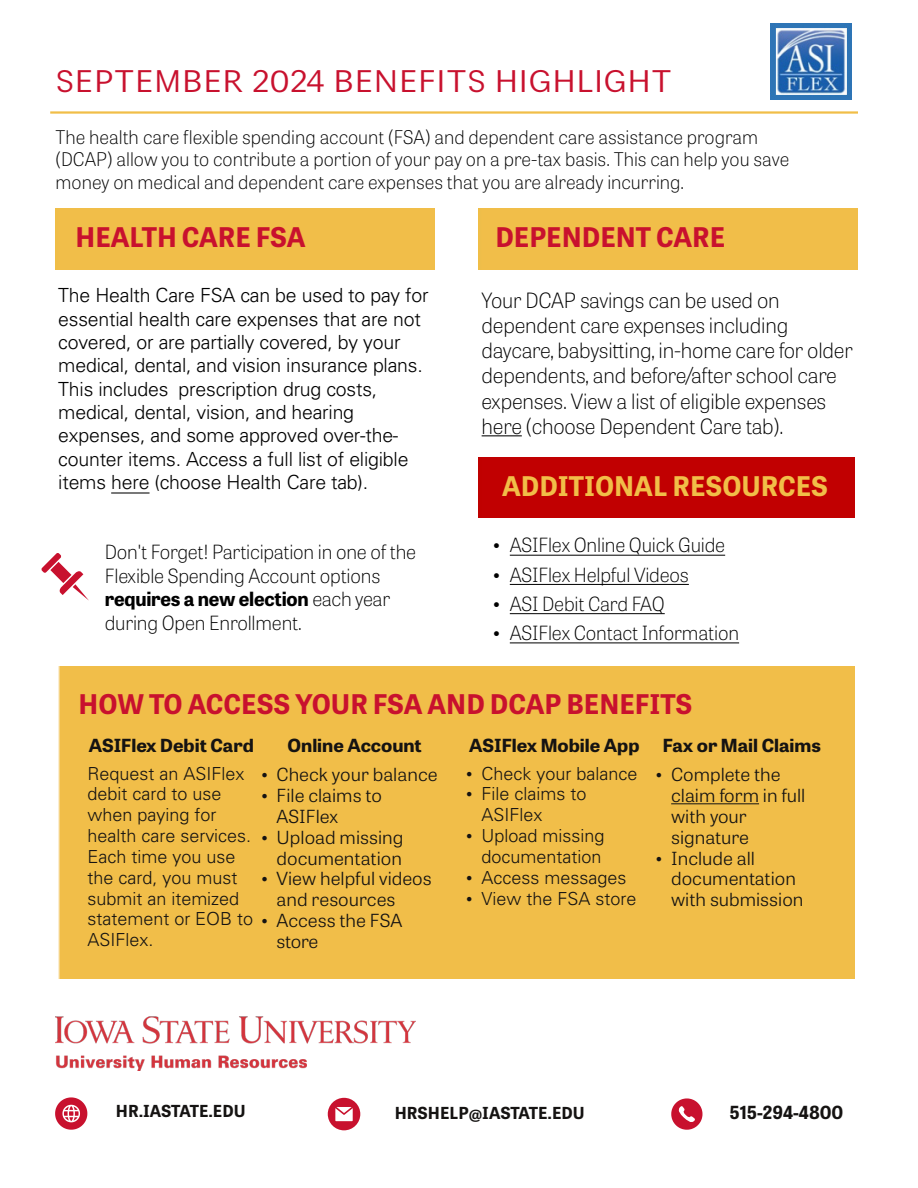
<style>
.page{position:relative;width:918px;height:1188px;background:#fff}
.page>*{position:absolute;margin:0;border:0;box-sizing:border-box;transform-origin:0 0}
.t1{font:300 39px "Narkiss Tam";color:#c8112e}
.t2{font:700 27px "Tablet Gothic";color:#c8112e}
.t3{font:700 27px "Tablet Gothic";color:#f1be48}
.t4{font:100 21px/25.2px "Tablet Gothic";letter-spacing:-.01em;color:#000}
.t5{font:300 19.5px/23.4px "Univers LT Std";letter-spacing:-.01em;color:#000}
.t6{font:100 19.5px/23.4px "Tablet Gothic";letter-spacing:-.01em;color:#000}
.t7{font:100 18.75px/22.5px "Tablet Gothic";color:#000}
.t8{font:300 18px/20.9px "Univers LT Std";color:#151312}
.t9{font:300 18px/20.9px "Tablet Gothic Wide";color:#151312}
.t10{font:700 18px "Tablet Gothic Wide";color:#151312}
.t11{font:700 18px "Tablet Gothic";color:#151312}
.t12{font:700 16.5px "Tablet Gothic";color:#151312}
.s1{font-weight:700}
.s2{font-family:"Times New Roman";font-weight:400}
.s3{font-family:"Tablet Gothic Wide"}
</style>
<div class="page">
<div style="left:58px;top:666px;width:797px;height:313px;background:#f1be49"></div>
<svg style="left:328px;top:1098px;width:32px;height:32px"></svg>
<svg style="left:55px;top:1097px;width:32px;height:33px"></svg>
<div style="left:479px;top:209px;width:379px;height:60px;background:#f1be49"></div>
<svg style="left:671px;top:1098px;width:31px;height:32px"></svg>
<img style="left:55px;top:1016px;width:360px;height:54px">
<hr style="left:50px;top:111px;width:808px;height:3px;background:#f1be48">
<hr style="left:482px;top:435px;width:40px;height:1px;background:#000">
<div style="left:56px;top:209px;width:379px;height:60px;background:#f1be49"></div>
<svg style="left:41px;top:553px;width:48px;height:48px"></svg>
<hr style="left:111px;top:492px;width:39px;height:2px;background:#000">
<div style="left:479px;top:457px;width:376px;height:61px;background:#c10001"></div>
<hr style="left:510px;top:642px;width:229px;height:1px;background:#000">
<hr style="left:510px;top:613px;width:155px;height:1px;background:#000">
<hr style="left:510px;top:584px;width:179px;height:1px;background:#000">
<hr style="left:510px;top:555px;width:215px;height:1px;background:#000">
<img style="left:771px;top:23px;width:80px;height:76px">
<hr style="left:671px;top:803px;width:88px;height:1px;background:#151312">
<h1 class="t1" style="left:56px;top:61px;width:618px">SEPTEMBER 2024 BENEFITS HIGHLIGHT</h1>
<p class="t7" style="left:56px;top:125px;width:735px">The health care flexible spending account (FSA) and dependent care assistance program (DCAP) allow you to contribute a portion of your pay on a pre-tax basis. This can help you save money on medical and dependent care expenses that you are already incurring.</p>
<h2 class="t2" style="left:76px;top:218px;width:232px">HEALTH CARE FSA</h2>
<p class="t5" style="left:58px;top:284px;width:372px">The Health Care FSA can be used to pay for essential health care expenses that are not covered, or are partially covered, by your medical, dental, and vision insurance plans.<br>This includes prescription drug costs, medical, dental, vision, and hearing expenses, and some approved over-the&shy;counter items. Access a full list of eligible items here (choose Health Care tab).</p>
<h2 class="t2" style="left:495px;top:218px;width:231px">DEPENDENT CARE</h2>
<p class="t4" style="left:482px;top:287px;width:373px">Your DCAP savings can be used on dependent care expenses including daycare, babysitting, in-home care for older dependents, and before/after school care expenses. View a list of eligible expenses here (choose Dependent Care tab).</p>
<h2 class="t3" style="left:502px;top:467px;width:327px">ADDITIONAL RESOURCES</h2>
<p class="t6" style="left:105px;top:540px;width:313px">Don't Forget! Participation in one of the Flexible Spending Account options <span class="s1">requires a new election</span> each year during Open Enrollment.</p>
<p class="t6" style="left:493px;top:533px;width:233px"><span class="s2">•</span> ASIFlex Online Quick Guide</p>
<p class="t6" style="left:493px;top:562px;width:197px"><span class="s2">•</span> ASIFlex Helpful Videos</p>
<p class="t6" style="left:493px;top:591px;width:173px"><span class="s2">•</span> ASI Debit Card FAQ</p>
<p class="t6" style="left:493px;top:621px;width:247px"><span class="s2">•</span> ASIFlex Contact Information</p>
<h2 class="t2" style="left:79px;top:685px;width:615px">HOW TO ACCESS YOUR FSA AND DCAP BENEFITS</h2>
<p class="t10" style="left:89px;top:732px;width:166px">ASIFlex Debit Card</p>
<p class="t10" style="left:288px;top:732px;width:136px">Online Account</p>
<p class="t10" style="left:469px;top:732px;width:172px">ASIFlex Mobile App</p>
<p class="t10" style="left:663px;top:732px;width:160px">Fax or Mail Claims</p>
<p class="t8" style="left:87px;top:763px;width:316px">Request an ASIFlex<br>debit card to use<br>when paying for<br>health care services.<br>Each time you use<br>the card, you must<br>submit an itemized<br>statement or EOB to <span class="s2">•</span> <span class="s3">Access the FSA<br></span>ASIFlex.</p>
<p class="t9" style="left:671px;top:763px;width:136px;text-indent:-15px"><span class="s2">•</span> Complete the claim form in full with your signature</p>
<p class="t8" style="left:466px;top:763px;width:173px"><span class="s2">•</span> Check your balance</p>
<p class="t8" style="left:481px;top:784px;width:106px;text-indent:-15px"><span class="s2">•</span> File claims to<br>ASIFlex</p>
<p class="t8" style="left:466px;top:825px;width:140px;text-align:right"><span class="s2">•</span> Upload missing documentation</p>
<p class="t8" style="left:466px;top:867px;width:162px"><span class="s2">•</span> Access messages</p>
<p class="t8" style="left:466px;top:888px;width:172px"><span class="s2">•</span> View the FSA store</p>
<p class="t9" style="left:261px;top:763px;width:178px"><span class="s2">•</span> Check your balance</p>
<p class="t9" style="left:277px;top:784px;width:107px;text-indent:-15px"><span class="s2">•</span> File claims to<br>ASIFlex</p>
<p class="t9" style="left:261px;top:826px;width:144px;text-align:right"><span class="s2">•</span> Upload missing documentation</p>
<p class="t9" style="left:277px;top:868px;width:157px;text-indent:-15px"><span class="s2">•</span> View helpful videos and resources</p>
<p class="t9" style="left:277px;top:930px;width:43px">store</p>
<p class="t9" style="left:671px;top:847px;width:134px;text-indent:-15px"><span class="s2">•</span> Include all documentation with submission</p>
<p class="t12" style="left:116px;top:1099px;width:131px">HR.IASTATE.EDU</p>
<p class="t12" style="left:395px;top:1101px;width:191px">HRSHELP@IASTATE.EDU</p>
<p class="t11" style="left:729px;top:1099px;width:115px">515-294-4800</p>
</div>
